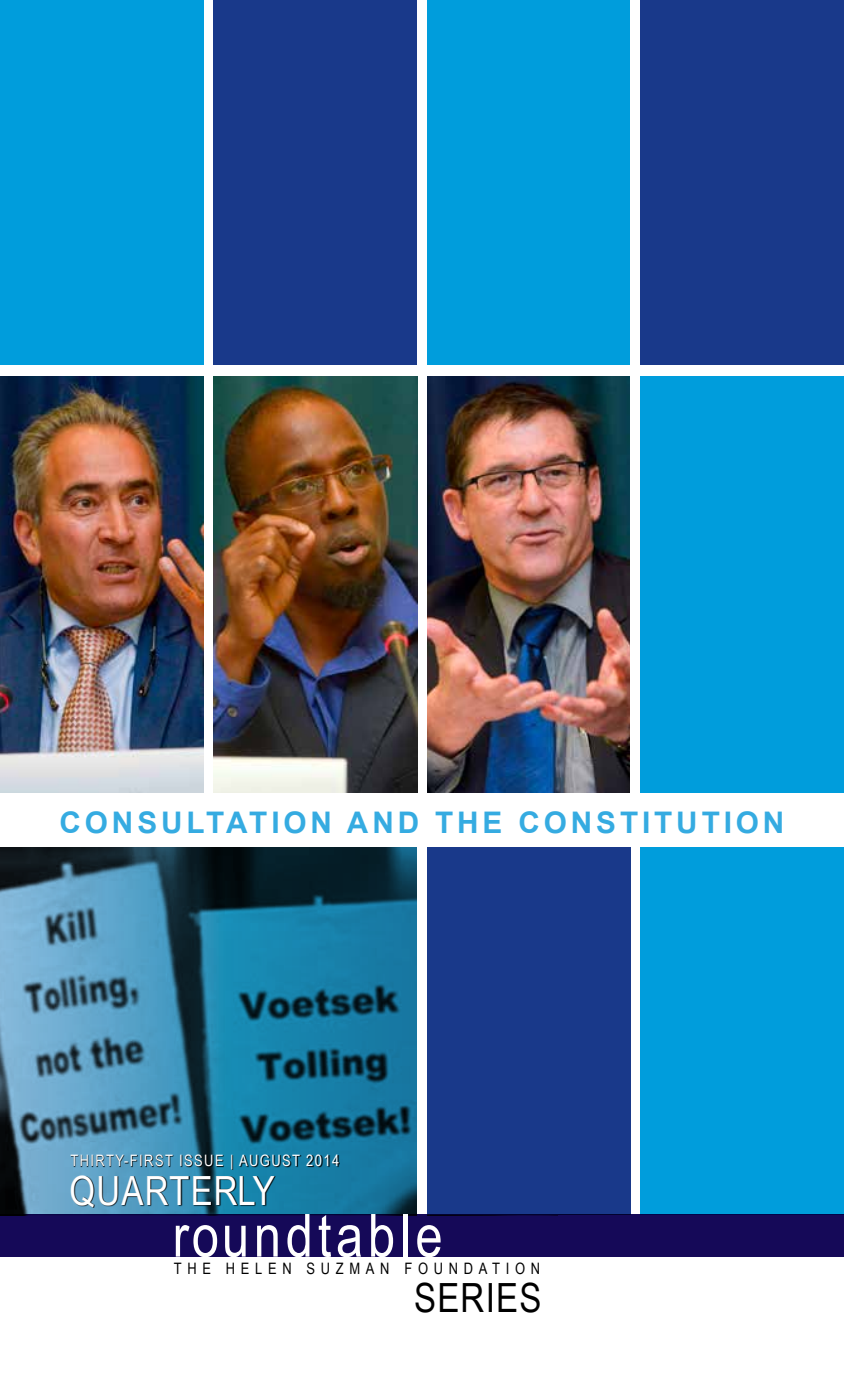
<style>
.page{position:relative;width:844px;height:1389px;background:#fff}
.page>*{position:absolute;margin:0;border:0;box-sizing:border-box;transform-origin:0 0}
.t1{font:59.5px "Arial Narrow";letter-spacing:.08em;color:#fff}
.t2{font:40.25px "Arial Narrow";letter-spacing:.03em;color:#fff}
.t3{font:40.25px "Arial Narrow";letter-spacing:.03em;color:#000}
.t4{font:700 29.75px "Arial";letter-spacing:.13em;color:#35abe1}
.t5{font:15.75px "Arial Narrow";letter-spacing:.09em;color:#fff}
.t6{font:15.75px "Arial Narrow";letter-spacing:.36em;color:#000}
</style>
<div class="page">
<svg style="left:0;top:848px;width:417px;height:366px;background:#2d7190"></svg>
<img style="left:427px;top:376px;width:203px;height:417px">
<div style="left:427px;top:848px;width:203px;height:367px;background:#19398a"></div>
<div style="left:640px;top:848px;width:203px;height:367px;background:#009ddc"></div>
<div style="left:419px;top:0;width:218px;height:365px;background:#009ddc"></div>
<div style="left:417px;top:0;width:10px;height:799px;background:#fff"></div>
<div style="left:0;top:1214px;width:843px;height:43px;background:#150958"></div>
<div style="left:640px;top:0;width:203px;height:365px;background:#19398a"></div>
<img style="left:0;top:376px;width:203px;height:417px">
<svg style="left:72px;top:1176px;width:203px;height:32px;background:#29647e"></svg>
<svg style="left:72px;top:1155px;width:268px;height:15px;background:#276d8b"></svg>
<div style="left:630px;top:0;width:10px;height:799px;background:#fff"></div>
<div style="left:0;top:0;width:203px;height:365px;background:#009ddc"></div>
<div style="left:213px;top:0;width:204px;height:365px;background:#19398a"></div>
<div style="left:640px;top:376px;width:203px;height:417px;background:#009ddc"></div>
<img style="left:213px;top:376px;width:204px;height:417px">
<p class="t4" style="left:60px;top:802px;width:726px">CONSULTATION AND THE CONSTITUTION</p>
<p class="t5" style="left:70px;top:1149px;width:10px">THIRTY</p>
<p class="t5" style="left:124px;top:1149px;width:16px">-FIRST</p>
<p class="t5" style="left:179px;top:1149px;width:10px">ISSUE</p>
<p class="t5" style="left:230px;top:1149px;width:52px">| AUGUST</p>
<p class="t5" style="left:306px;top:1149px;width:34px">2014</p>
<h2 class="t2" style="left:70px;top:1161px;width:207px">QUARTERLY</h2>
<h1 class="t1" style="left:173px;top:1192px;width:271px">ROUNDTABLE</h1>
<p class="t6" style="left:174px;top:1257px;width:368px">THE HELEN SUZMAN FOUNDATION</p>
<h2 class="t3" style="left:414px;top:1268px;width:129px">SERIES</h2>
</div>
